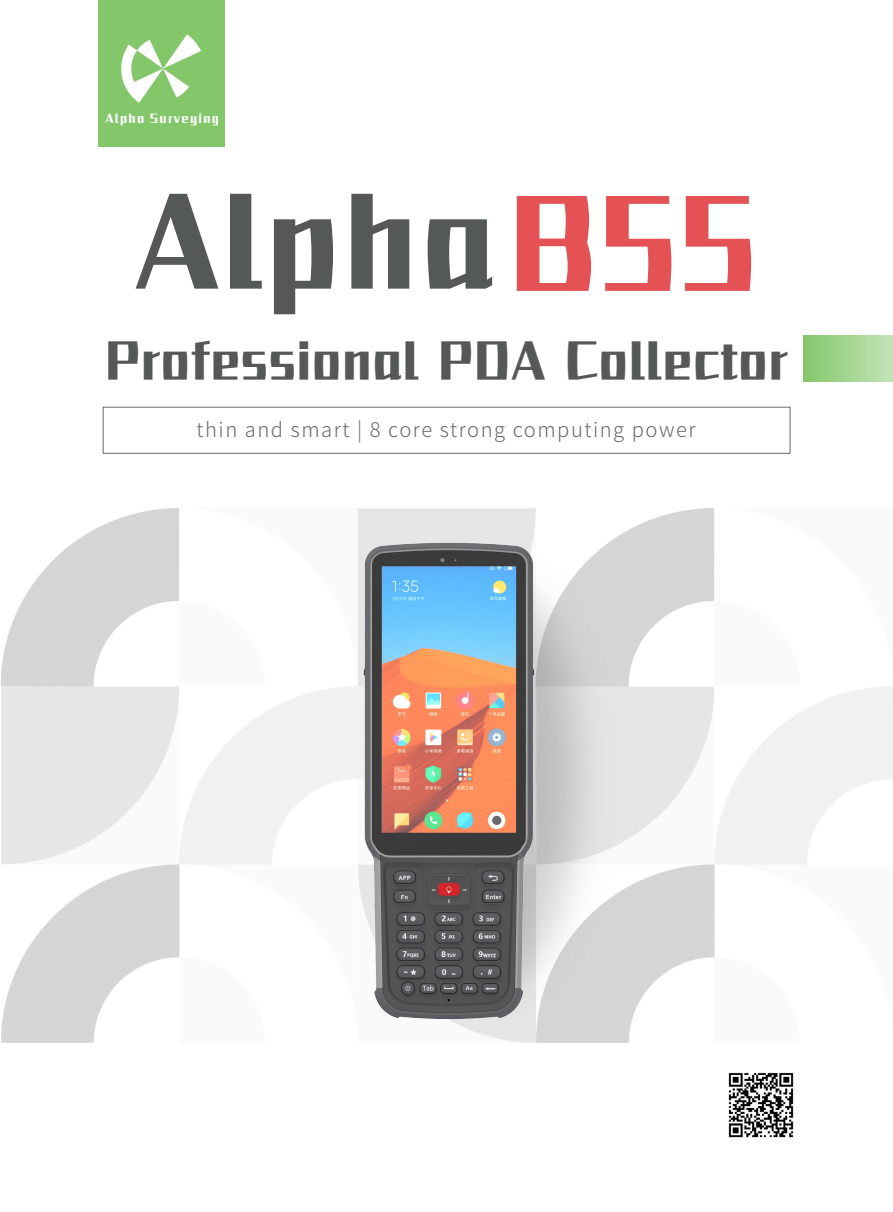
<style>
.page{position:relative;width:893px;height:1212px;background:#fff}
.page>*{position:absolute;margin:0;border:0;box-sizing:border-box;transform-origin:0 0}
.t1{font:112.35px "Ali HY Ai Hei";letter-spacing:.03em;color:#555859}
.t2{font:45.3px "Ali HY Ai Hei";letter-spacing:.01em;color:#555859}
.t3{font:300 20.25px "Source Han Sans SC";letter-spacing:.075em;color:#69696c}
.t4{font:10.95px "Ali HY Ai Hei";letter-spacing:.115em;color:#fff}
.s1{color:#e55255}
</style>
<div class="page">
<img style="left:1px;top:508px;width:892px;height:535px">
<img style="left:558px;top:536px;width:71px;height:500px">
<img style="left:335px;top:519px;width:223px;height:521px">
<div style="left:98px;top:0;width:127px;height:147px;background:#84c76b"></div>
<svg style="left:121px;top:34px;width:80px;height:69px"></svg>
<div style="left:103px;top:407px;width:687px;height:47px;border:1px solid #69696c"></div>
<div style="left:804px;top:336px;width:89px;height:46px;background:linear-gradient(to right,#84c76b,#c4e4b8)"></div>
<div style="left:712px;top:1055px;width:98px;height:99px;border:2px solid #fff;border-radius:4px"></div>
<img style="left:728px;top:1072px;width:66px;height:66px">
<p class="t4" style="left:106px;top:111px;width:115px">Alpha Surveying</p>
<h1 class="t1" style="left:135px;top:167px;width:624px">Alpha <span class="s1">B55</span></h1>
<h2 class="t2" style="left:105px;top:330px;width:685px">Professional PDA Collector</h2>
<p class="t3" style="left:197px;top:418px;width:501px">thin and smart | 8 core strong computing power</p>
</div>
